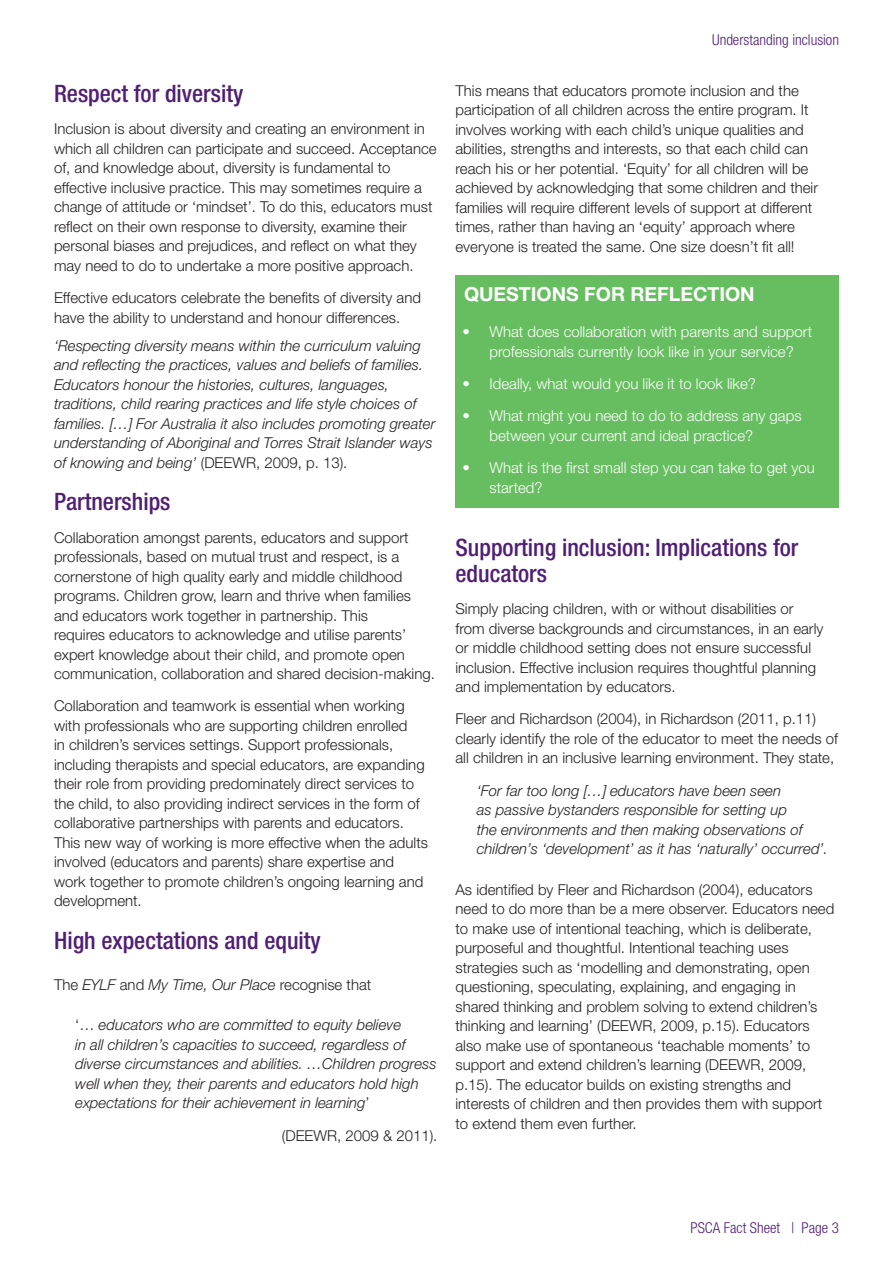
<style>
.page{position:relative;width:893px;height:1263px;background:#fff}
.page>*{position:absolute;margin:0;border:0;box-sizing:border-box;transform-origin:0 0}
.heading_1{font:500 condensed 24px/25.5px "Helvetica Neue LT Std";color:#501f75}
.quest{font:700 19.5px "Helvetica Neue LT Std";color:#fff}
.t1{font:300 15px/19.5px "Helvetica Neue LT Std";color:#231f20}
.t2{font:italic 300 15px/19.5px "Helvetica Neue LT Std";color:#231f20}
.bullets{font:300 15px/19.5px "Helvetica Neue LT Std";color:#fff}
.t3{font:300 condensed 15px "Helvetica Neue LT Std";color:#501f75}
.s1{font-style:normal}
.s2{font-style:italic}
</style>
<div class="page">
<div style="left:455px;top:275px;width:384px;height:232px;background:#67be60"></div>
<p class="heading_1" style="left:54px;top:81px;width:191px">Respect for diversity</p>
<p class="t1" style="left:54px;top:119px;width:384px">Inclusion is about diversity and creating an environment in which all children can participate and succeed. Acceptance of, and knowledge about, diversity is fundamental to effective inclusive practice. This may sometimes require a change of attitude or ‘mindset’. To do this, educators must reflect on their own response to diversity, examine their personal biases and prejudices, and reflect on what they may need to do to undertake a more positive approach.</p>
<p class="t1" style="left:54px;top:288px;width:369px">Effective educators celebrate the benefits of diversity and have the ability to understand and honour differences.</p>
<p class="t2" style="left:54px;top:335px;width:383px">‘Respecting diversity means within the curriculum valuing and reflecting the practices, values and beliefs of families.<br>Educators honour the histories, cultures, languages, traditions, child rearing practices and life style choices of families. […] For Australia it also includes promoting greater understanding of Aboriginal and Torres Strait Islander ways of knowing and being’ <span class="s1">(DEEWR, 2009, p. 13).</span></p>
<p class="heading_1" style="left:54px;top:489px;width:118px">Partnerships</p>
<p class="t1" style="left:54px;top:527px;width:382px">Collaboration amongst parents, educators and support professionals, based on mutual trust and respect, is a cornerstone of high quality early and middle childhood programs. Children grow, learn and thrive when families and educators work together in partnership. This<br>requires educators to acknowledge and utilise parents’ expert knowledge about their child, and promote open communication, collaboration and shared decision-making.</p>
<p class="t1" style="left:54px;top:696px;width:375px">Collaboration and teamwork is essential when working with professionals who are supporting children enrolled<br>in children’s services settings. Support professionals, including therapists and special educators, are expanding their role from providing predominately direct services to the child, to also providing indirect services in the form of collaborative partnerships with parents and educators.<br>This new way of working is more effective when the adults involved (educators and parents) share expertise and work together to promote children’s ongoing learning and development.</p>
<p class="heading_1" style="left:54px;top:927px;width:268px">High expectations and equity</p>
<p class="t1" style="left:54px;top:974px;width:319px">The <span class="s2">EYLF</span> and <span class="s2">My Time, Our Place</span> recognise that</p>
<p class="t2" style="left:75px;top:1015px;width:363px"><span class="s1">‘…</span> educators who are committed to equity believe<br>in all children’s capacities to succeed, regardless of diverse circumstances and abilities. …Children progress well when they, their parents and educators hold high expectations for their achievement in learning<span class="s1">’</span></p>
<p class="t1" style="left:282px;top:1125px;width:157px">(DEEWR, 2009 &amp; 2011).</p>
<p class="t3" style="left:712px;top:31px;width:128px">Understanding inclusion</p>
<p class="t1" style="left:455px;top:80px;width:364px">This means that educators promote inclusion and the participation of all children across the entire program. It involves working with each child’s unique qualities and abilities, strengths and interests, so that each child can reach his or her potential. ‘Equity’ for all children will be achieved by acknowledging that some children and their families will require different levels of support at different times, rather than having an ‘equity’ approach where everyone is treated the same. One size doesn’t fit all!</p>
<p class="quest" style="left:464px;top:282px;width:292px">QUESTIONS FOR REFLECTION</p>
<p class="bullets" style="left:462px;top:322px;width:351px;text-align:center">• What does collaboration with parents and support professionals currently look like in your service?</p>
<p class="bullets" style="left:462px;top:374px;width:295px">• Ideally, what would you like it to look like?</p>
<p class="bullets" style="left:489px;top:406px;width:314px;text-indent:-27px">• What might you need to do to address any gaps between your current and ideal practice?</p>
<p class="bullets" style="left:489px;top:458px;width:327px;text-indent:-27px">• What is the first small step you can take to get you started?</p>
<p class="heading_1" style="left:455px;top:535px;width:344px">Supporting inclusion: Implications for educators</p>
<p class="t1" style="left:455px;top:599px;width:369px">Simply placing children, with or without disabilities or from diverse backgrounds and circumstances, in an early or middle childhood setting does not ensure successful inclusion. Effective inclusion requires thoughtful planning and implementation by educators.</p>
<p class="t1" style="left:455px;top:709px;width:384px">Fleer and Richardson (2004), in Richardson (2011, p.11) clearly identify the role of the educator to meet the needs of all children in an inclusive learning environment. They state,</p>
<p class="t2" style="left:477px;top:780px;width:353px">‘For far too long […] educators have been seen<br>as passive bystanders responsible for setting up<br>the environments and then making observations of children’s ‘development’ as it has ‘naturally’ occurred’.</p>
<p class="t1" style="left:455px;top:879px;width:380px">As identified by Fleer and Richardson (2004), educators need to do more than be a mere observer. Educators need to make use of intentional teaching, which is deliberate, purposeful and thoughtful. Intentional teaching uses strategies such as ‘modelling and demonstrating, open questioning, speculating, explaining, and engaging in shared thinking and problem solving to extend children’s thinking and learning’ (DEEWR, 2009, p.15). Educators also make use of spontaneous ‘teachable moments’ to support and extend children’s learning (DEEWR, 2009, p.15). The educator builds on existing strengths and interests of children and then provides them with support to extend them even further.</p>
<p class="t3" style="left:691px;top:1219px;width:150px">PSCA Fact Sheet | Page 3</p>
</div>
